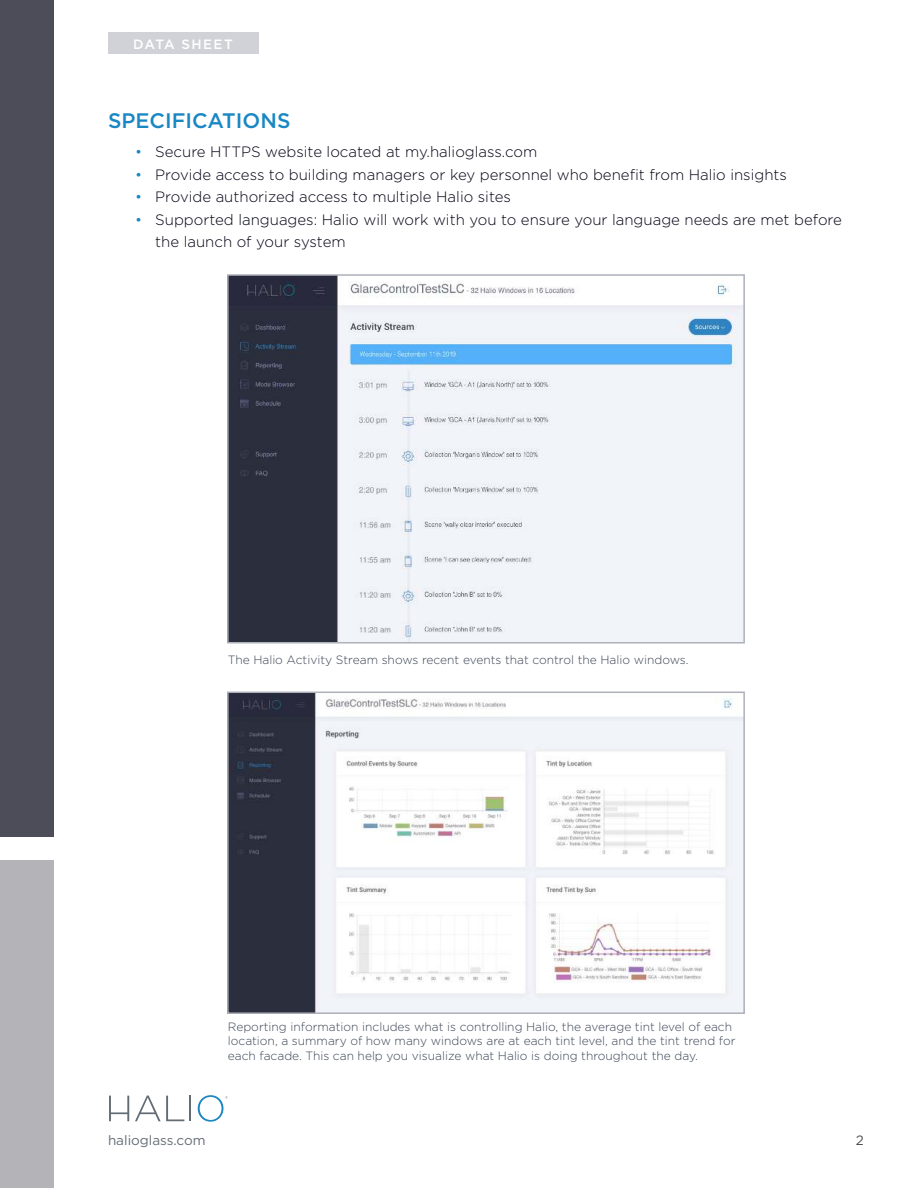
<style>
.page{position:relative;width:918px;height:1188px;background:#fff}
.page>*{position:absolute;margin:0;border:0;box-sizing:border-box;transform-origin:0 0}
.t1{font:500 21px "Gotham";color:#1987c3}
.t2{font:300 15px/22.5px "Gotham";color:#000113}
.t3{font:13.5px "Gotham";color:#646d75}
.t4{font:500 13.5px "Gotham";letter-spacing:.1em;color:#fff}
.t5{font:13.5px "Gotham";color:#4c4e51}
.t6{font:300 12px/14.4px "Gotham";color:#3b4454}
.s1{color:#1987c3}
</style>
<div class="page">
<svg style="left:135px;top:1096px;width:49px;height:25px"></svg>
<hr style="left:189px;top:1096px;width:2px;height:25px;background:#636c74">
<svg style="left:109px;top:1096px;width:20px;height:25px"></svg>
<svg style="left:198px;top:1095px;width:30px;height:27px"></svg>
<div style="left:0;top:0;width:54px;height:837px;background:#4d4d5a"></div>
<div style="left:0;top:860px;width:54px;height:328px;background:#b3b3b8"></div>
<div style="left:108px;top:33px;width:150px;height:21px;background:#d1d2d7"></div>
<img style="left:230px;top:277px;width:512px;height:364px">
<div style="left:227px;top:274px;width:518px;height:370px;border:2px solid #aeb1ba"></div>
<img style="left:230px;top:695px;width:512px;height:316px">
<div style="left:227px;top:692px;width:518px;height:322px;border:2px solid #aeb1ba"></div>
<p class="t4" style="left:133px;top:38px;width:101px">DATA SHEET</p>
<h1 class="t1" style="left:108px;top:111px;width:184px">SPECIFICATIONS</h1>
<p class="t2" style="left:135px;top:142px;width:404px"><span class="s1">•</span> Secure HTTPS website located at my.halioglass.com</p>
<p class="t2" style="left:135px;top:164px;width:654px"><span class="s1">•</span> Provide access to building managers or key personnel who benefit from Halio insights</p>
<p class="t2" style="left:135px;top:187px;width:378px"><span class="s1">•</span> Provide authorized access to multiple Halio sites</p>
<p class="t2" style="left:155px;top:209px;width:688px;text-indent:-20px"><span class="s1">•</span> Supported languages: Halio will work with you to ensure your language needs are met before the launch of your system</p>
<p class="t6" style="left:228px;top:654px;width:462px">The Halio Activity Stream shows recent events that control the Halio windows.</p>
<p class="t6" style="left:228px;top:1020px;width:509px">Reporting information includes what is controlling Halio, the average tint level of each location, a summary of how many windows are at each tint level, and the tint trend for each facade. This can help you visualize what Halio is doing throughout the day.</p>
<p class="t3" style="left:108px;top:1134px;width:99px">halioglass.com</p>
<p class="t5" style="left:856px;top:1134px;width:10px">2</p>
</div>
